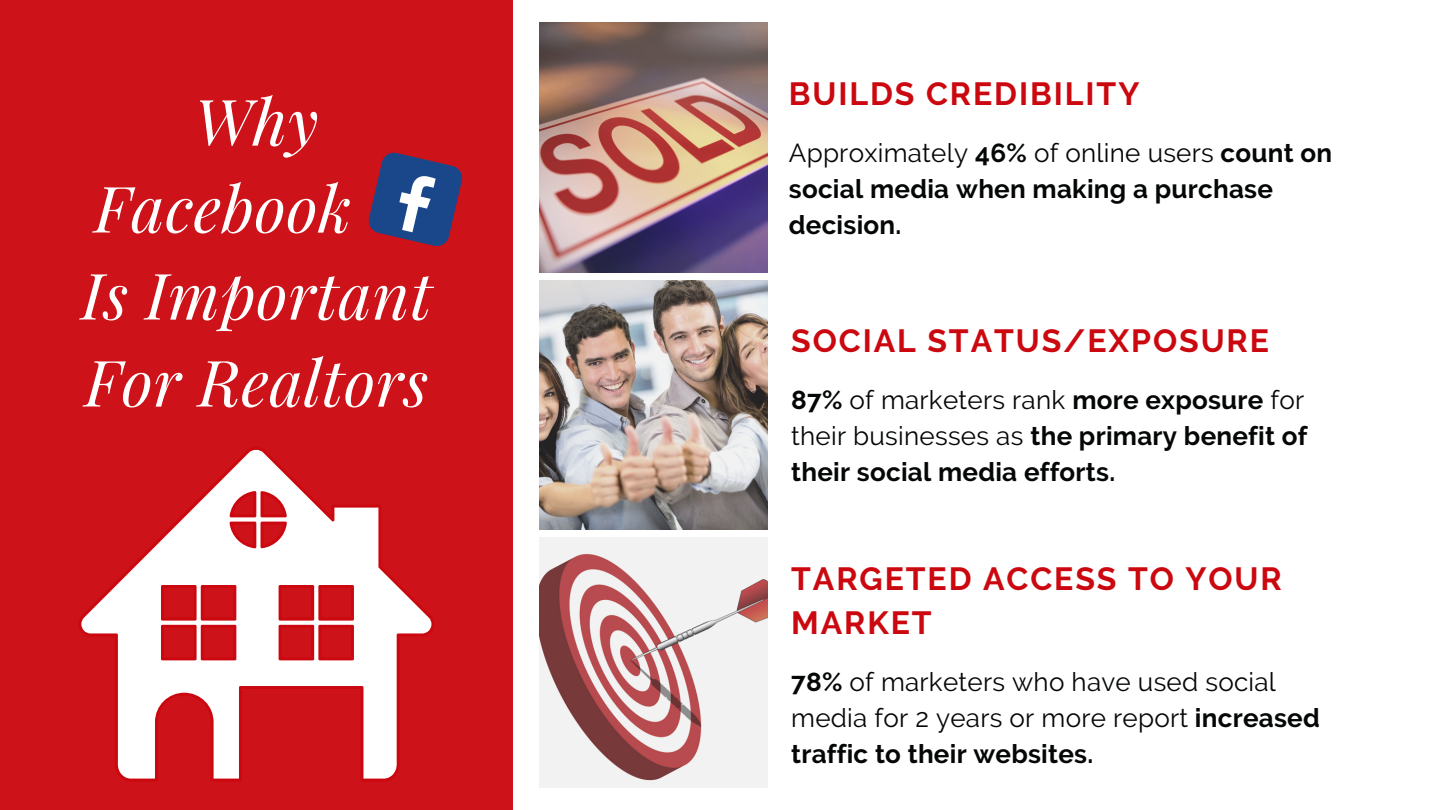
<style>
.page{position:relative;width:1440px;height:810px;background:#fff}
.page>*{position:absolute;margin:0;border:0;box-sizing:border-box;transform-origin:0 0}
.t1{font:italic 64px/87px "Playfair Display";letter-spacing:.01em;color:#fff}
.t2{font:700 32px/44.2px "Raleway";letter-spacing:.06em;color:#cb080f}
.t3{font:700 26px/36px "Raleway";letter-spacing:.01em;color:#050707}
.t4{font:26px/36px "Raleway";letter-spacing:.01em;color:#050707}
.s1{font-weight:400}
.s2{font-weight:700}
</style>
<div class="page">
<div style="left:0;top:0;width:513px;height:810px;background:#cd1219"></div>
<img style="left:539px;top:23px;width:228px;height:250px">
<img style="left:539px;top:280px;width:228px;height:250px">
<img style="left:539px;top:537px;width:228px;height:250px">
<svg style="left:81px;top:450px;width:351px;height:329px"></svg>
<svg style="left:368px;top:152px;width:95px;height:94px"></svg>
<h1 class="t1" style="left:81px;top:76px;width:352px;text-indent:113px">Why<br>Facebook<br>Is Important<br>For Realtors</h1>
<p class="t2" style="left:789px;top:72px;width:352px">BUILDS CREDIBILITY</p>
<p class="t3" style="left:789px;top:135px;width:545px"><span class="s1">Approximately</span> 46% <span class="s1">of online users</span> count on social media when making a purchase decision.</p>
<p class="t2" style="left:791px;top:319px;width:479px">SOCIAL STATUS/EXPOSURE</p>
<p class="t3" style="left:791px;top:382px;width:518px;text-align:justify">87% <span class="s1">of marketers rank</span> more exposure <span class="s1">for their businesses as</span> the primary benefit of their social media efforts.</p>
<p class="t2" style="left:791px;top:556px;width:492px">TARGETED ACCESS TO YOUR<br>MARKET</p>
<p class="t4" style="left:791px;top:664px;width:530px"><span class="s2">78%</span> of marketers who have used social media for 2 years or more report <span class="s2">increased traffic to their websites.</span></p>
</div>
